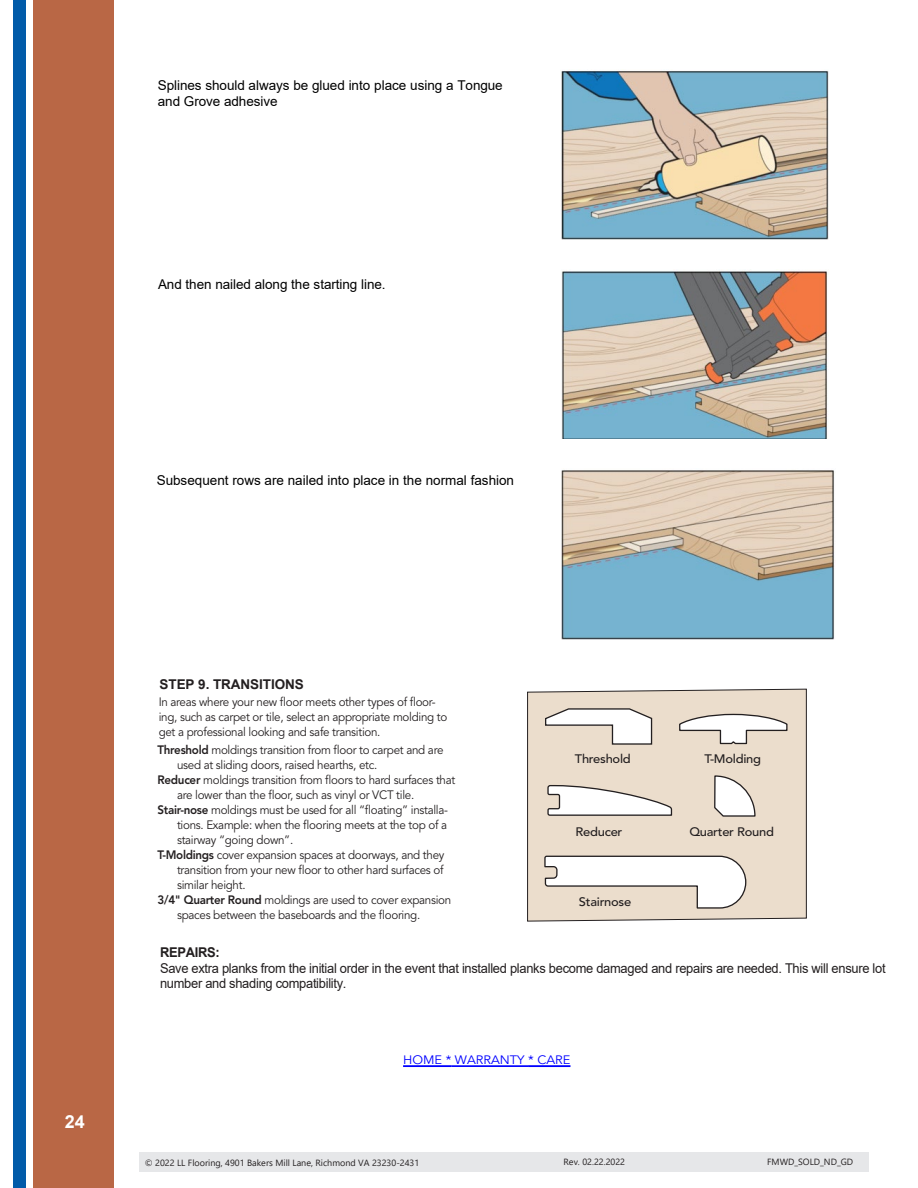
<style>
.page{position:relative;width:918px;height:1188px;background:#fff}
.page>*{position:absolute;margin:0;border:0;box-sizing:border-box;transform-origin:0 0}
.t1{font:700 18px "Arial";color:#fff}
.t2{font:13.5px/16.2px "Arial";letter-spacing:-.005em;color:#000}
.t3{font:13.5px/15.5px "Arial";letter-spacing:-.02em;color:#221e1f;scale:.96 1}
.t4{font:700 13.5px "Arial";letter-spacing:-.005em;color:#231f20}
.t5{font:700 13.5px "Arial";letter-spacing:-.02em;color:#221e1f;scale:.96 1}
.t6{font:500 12.3px "Avenir";letter-spacing:-.02em;color:#231f20;scale:1.06 1}
.t7{font:12.15px/15px "Avenir";letter-spacing:-.025em;color:#231f20;scale:.96 1}
.t8{font:12.15px "Avenir";color:#00f;scale:1.06 1}
.t9{font:9px "Yu Gothic UI";color:#231f20}
.s1{font-weight:800}
</style>
<div class="page">
<div style="left:33px;top:0;width:81px;height:1188px;background:#b96745"></div>
<div style="left:14px;top:0;width:12px;height:1188px;background:#015ba9"></div>
<svg style="left:527px;top:688px;width:280px;height:234px;background:#e6d8c8"></svg>
<svg style="left:544px;top:708px;width:109px;height:37px"></svg>
<svg style="left:678px;top:713px;width:110px;height:32px"></svg>
<svg style="left:547px;top:784px;width:126px;height:32px"></svg>
<svg style="left:544px;top:855px;width:202px;height:54px"></svg>
<svg style="left:713px;top:775px;width:43px;height:42px"></svg>
<hr style="left:528px;top:1066px;width:42px;height:1px;background:#00f">
<hr style="left:451px;top:1066px;width:77px;height:1px;background:#00f">
<hr style="left:403px;top:1066px;width:48px;height:1px;background:#00f">
<img style="left:561px;top:71px;width:268px;height:169px">
<img style="left:561px;top:271px;width:266px;height:167px">
<img style="left:562px;top:470px;width:273px;height:170px">
<div style="left:139px;top:1152px;width:729px;height:19px;background:#e6e7e9"></div>
<p class="t2" style="left:158px;top:77px;width:347px">Splines should always be glued into place using a Tongue and Grove adhesive</p>
<p class="t2" style="left:158px;top:276px;width:229px">And then nailed along the starting line.</p>
<p class="t2" style="left:157px;top:472px;width:359px">Subsequent rows are nailed into place in the normal fashion</p>
<h1 class="t1" style="left:65px;top:1109px;width:22px">24</h1>
<p class="t4" style="left:160px;top:675px;width:146px">STEP 9. TRANSITIONS</p>
<p class="t7" style="left:159px;top:694px;width:302px">In areas where your new floor meets other types of floor&shy;ing, such as carpet or tile, select an appropriate molding to get a professional looking and safe transition.</p>
<p class="t7" style="left:158px;top:743px;width:299px"><span class="s1">Threshold</span> moldings transition from floor to carpet and are</p>
<p class="t7" style="left:177px;top:758px;width:210px">used at sliding doors, raised hearths, etc.</p>
<p class="t7" style="left:158px;top:773px;width:312px"><span class="s1">Reducer</span> moldings transition from floors to hard surfaces that</p>
<p class="t7" style="left:177px;top:788px;width:249px">are lower than the floor, such as vinyl or VCT tile.</p>
<p class="t7" style="left:158px;top:803px;width:304px"><span class="s1">Stair-nose</span> moldings must be used for all “floating” installa-</p>
<p class="t7" style="left:177px;top:818px;width:283px">tions. Example: when the flooring meets at the top of a</p>
<p class="t7" style="left:177px;top:833px;width:123px">stairway “going down”.</p>
<p class="t7" style="left:158px;top:848px;width:300px"><span class="s1">T-Moldings</span> cover expansion spaces at doorways, and they</p>
<p class="t7" style="left:177px;top:863px;width:279px">transition from your new floor to other hard surfaces of</p>
<p class="t7" style="left:177px;top:878px;width:73px">similar height.</p>
<p class="t7" style="left:158px;top:893px;width:307px"><span class="s1">3/4" Quarter Round</span> moldings are used to cover expansion</p>
<p class="t7" style="left:177px;top:908px;width:255px">spaces between the baseboards and the flooring.</p>
<p class="t6" style="left:575px;top:752px;width:54px">Threshold</p>
<p class="t6" style="left:576px;top:824px;width:46px">Reducer</p>
<p class="t6" style="left:579px;top:895px;width:51px">Stairnose</p>
<p class="t6" style="left:705px;top:752px;width:55px">T-Molding</p>
<p class="t6" style="left:689px;top:825px;width:81px">Quarter Round</p>
<p class="t5" style="left:160px;top:943px;width:64px">REPAIRS:</p>
<p class="t3" style="left:160px;top:960px;width:757px">Save extra planks from the initial order in the event that installed planks become damaged and repairs are needed. This will ensure lot number and shading compatibility.</p>
<p class="t8" style="left:403px;top:1053px;width:159px">HOME * WARRANTY * CARE</p>
<p class="t9" style="left:145px;top:1154px;width:276px">© 2022 LL Flooring, 4901 Bakers Mill Lane, Richmond VA 23230-2431</p>
<p class="t9" style="left:564px;top:1153px;width:63px">Rev. 02.22.2022</p>
<p class="t9" style="left:767px;top:1153px;width:88px">FMWD_SOLD_ND_GD</p>
</div>
